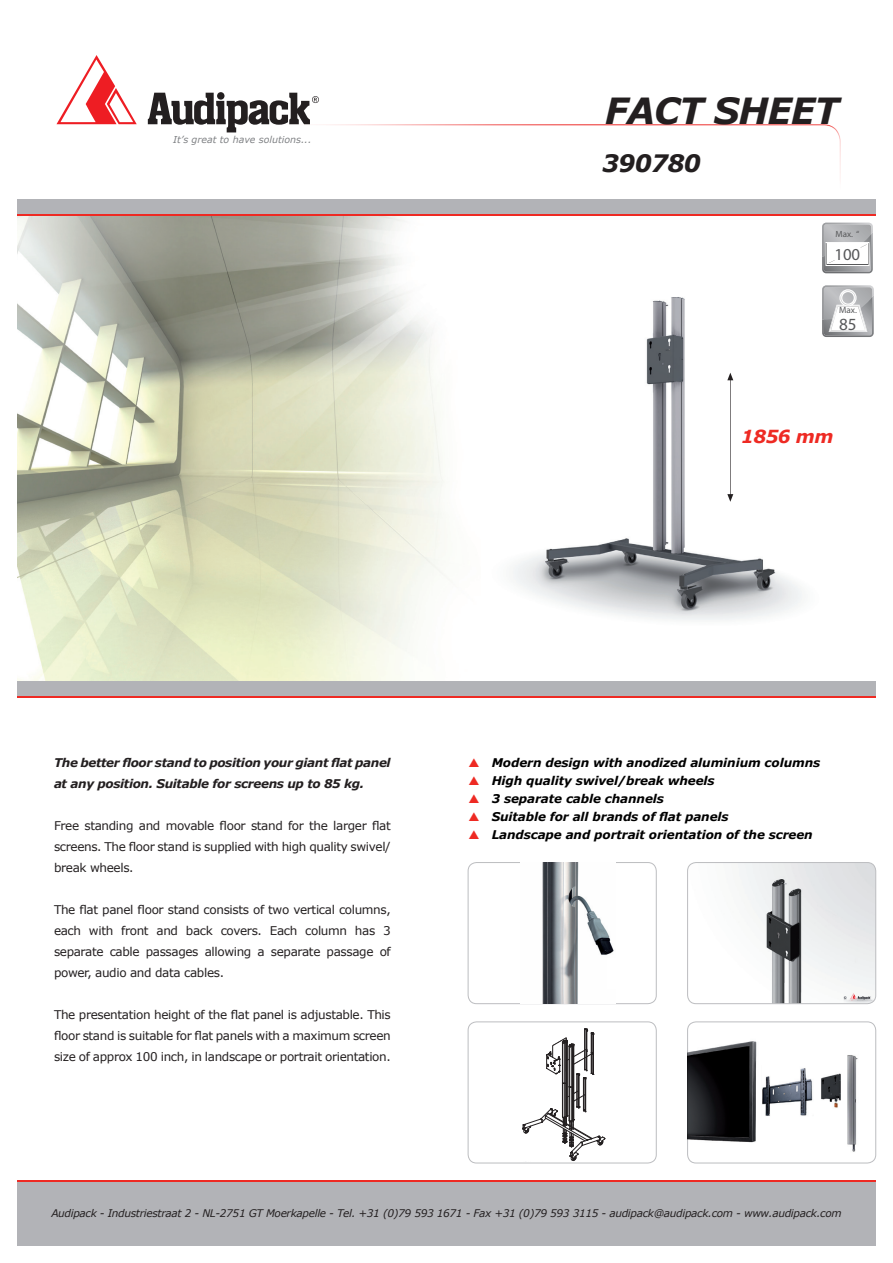
<style>
.page{position:relative;width:893px;height:1263px;background:#fff}
.page>*{position:absolute;margin:0;border:0;box-sizing:border-box;transform-origin:0 0}
.t1{font:italic 700 36px "Verdana";letter-spacing:-.03em;color:#231f20}
.t2{font:italic 700 24px "Verdana";letter-spacing:-.03em;color:#231f20}
.t3{font:italic 700 18px "Verdana";letter-spacing:-.03em;color:#ee2a23}
.t4{font:17.1px "Myriad Pro";color:#57585a}
.t5{font:16.8px "Myriad Pro";color:#57585a}
.t6{font:12px/21px "Verdana";letter-spacing:-.03em;color:#231f20;text-align:justify}
.t7{font:italic 700 12px/18px "Verdana";letter-spacing:-.01em;color:#000}
.t8{font:italic 700 12px/21px "Verdana";letter-spacing:-.03em;color:#231f20}
.t9{font:italic 10.5px "Verdana";letter-spacing:-.03em;color:#231f20}
.t10{font:italic 9.45px "Verdana";color:#808285}
.t11{font:9.15px "Myriad Pro";color:#57585a}
.t12{font:9px "Myriad Pro";color:#57585a}
</style>
<div class="page">
<img style="left:513px;top:273px;width:357px;height:347px">
<img style="left:226px;top:124px;width:649px;height:99px">
<svg style="left:56px;top:55px;width:81px;height:69px"></svg>
<svg style="left:148px;top:92px;width:171px;height:40px"></svg>
<div style="left:17px;top:1180px;width:859px;height:66px;background:#b2b3b7"></div>
<hr style="left:17px;top:1180px;width:859px;height:1px;background:#ee2a23">
<img style="left:17px;top:215px;width:463px;height:466px">
<div style="left:468px;top:862px;width:188px;height:142px;border:1px solid #bcbdc0;border-radius:9px"></div>
<div style="left:468px;top:1022px;width:188px;height:141px;border:1px solid #bcbdc0;border-radius:9px"></div>
<img style="left:688px;top:862px;width:188px;height:142px">
<div style="left:687px;top:862px;width:189px;height:142px;border:1px solid #bcbdc0;border-radius:9px"></div>
<div style="left:17px;top:199px;width:859px;height:15px;background:#b2b3b7"></div>
<hr style="left:17px;top:214px;width:859px;height:1px;background:#ee2a23">
<div style="left:17px;top:681px;width:859px;height:15px;background:#b2b3b7"></div>
<hr style="left:17px;top:696px;width:859px;height:1px;background:#ee2a23">
<svg style="left:822px;top:285px;width:52px;height:52px"></svg>
<svg style="left:822px;top:223px;width:51px;height:50px"></svg>
<svg style="left:727px;top:373px;width:6px;height:129px"></svg>
<img style="left:520px;top:863px;width:96px;height:140px">
<div style="left:607px;top:958px;width:21px;height:31px;background:#fff"></div>
<div style="left:687px;top:1022px;width:189px;height:141px;border:1px solid #bcbdc0;border-radius:9px"></div>
<img style="left:688px;top:1032px;width:69px;height:125px">
<img style="left:762px;top:1068px;width:51px;height:48px">
<img style="left:821px;top:1055px;width:37px;height:97px">
<svg style="left:522px;top:1028px;width:84px;height:133px"></svg>
<div style="left:510px;top:1023px;width:27px;height:80px;background:#fff"></div>
<div style="left:504px;top:1090px;width:47px;height:15px;background:#fff"></div>
<p class="t10" style="left:173px;top:134px;width:140px">It’s great to have solutions...</p>
<h1 class="t1" style="left:605px;top:85px;width:235px">FACT SHEET</h1>
<h2 class="t2" style="left:602px;top:146px;width:100px">390780</h2>
<p class="t12" style="left:836px;top:228px;width:25px">Max. “</p>
<h3 class="t5" style="left:834px;top:244px;width:27px">100</h3>
<p class="t11" style="left:839px;top:304px;width:19px">Max.</p>
<h3 class="t4" style="left:839px;top:314px;width:19px">85</h3>
<h3 class="t3" style="left:741px;top:423px;width:94px">1856 mm</h3>
<p class="t8" style="left:54px;top:752px;width:338px">The better floor stand to position your giant flat panel at any position. Suitable for screens up to 85 kg.</p>
<p class="t6" style="left:54px;top:815px;width:338px">Free standing and movable floor stand for the larger flat screens. The floor stand is supplied with high quality swivel/ break wheels.</p>
<p class="t6" style="left:54px;top:899px;width:338px">The flat panel floor stand consists of two vertical columns, each with front and back covers. Each column has 3 separate cable passages allowing a separate passage of power, audio and data cables.</p>
<p class="t6" style="left:54px;top:1004px;width:338px">The presentation height of the flat panel is adjustable. This floor stand is suitable for flat panels with a maximum screen size of approx 100 inch, in landscape or portrait orientation.</p>
<p class="t7" style="left:492px;top:754px;width:330px">Modern design with anodized aluminium columns High quality swivel/break wheels<br>3 separate cable channels<br>Suitable for all brands of flat panels<br>Landscape and portrait orientation of the screen</p>
<p class="t9" style="left:51px;top:1206px;width:792px">Audipack - Industriestraat 2 - NL-2751 GT Moerkapelle - Tel. +31 (0)79 593 1671 - Fax +31 (0)79 593 3115 - audipack@audipack.com - www.audipack.com</p>
</div>
